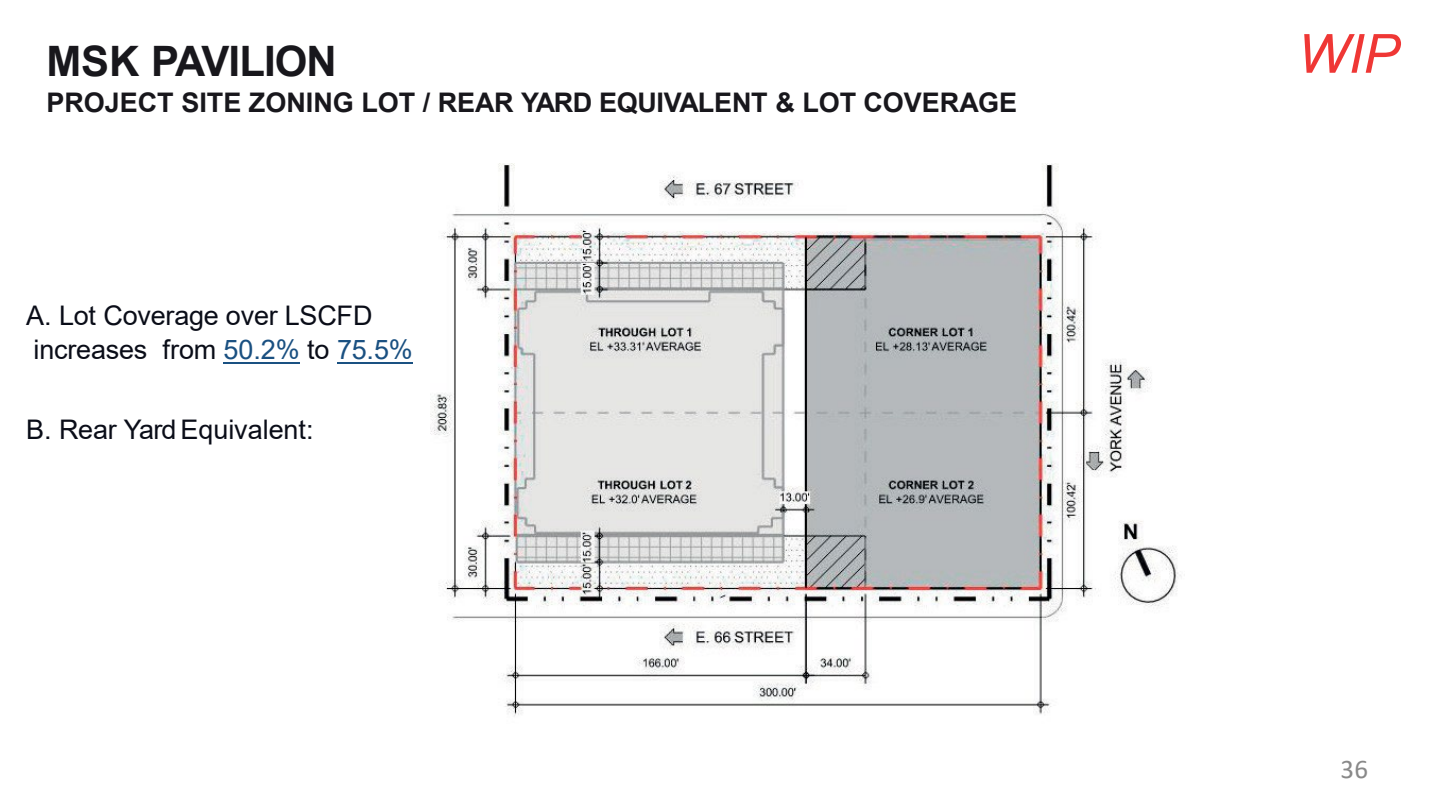
<style>
.page{position:relative;width:1440px;height:810px;background:#fff}
.page>*{position:absolute;margin:0;border:0;box-sizing:border-box;transform-origin:0 0}
.t1{font:italic 54px "Arial";color:#ef3735}
.t2{font:700 42px "Arial";letter-spacing:-.04em;color:#0a0d18}
.t3{font:700 42px "Arial";letter-spacing:-.025em;color:#18171c}
.t4{font:27px "Arial";letter-spacing:-.01em;color:#0a0d18}
.t5{font:700 27px "Arial";color:#18171c}
.t6{font:27px "Calibri";color:#898989}
.s1{color:#1a5081}
</style>
<div class="page">
<hr style="left:224px;top:362px;width:76px;height:2px;background:#1a5182">
<hr style="left:337px;top:362px;width:76px;height:2px;background:#1a5182">
<img style="left:430px;top:164px;width:751px;height:553px">
<p class="t3" style="left:46px;top:32px;width:292px">MSK PAVILION</p>
<p class="t5" style="left:46px;top:83px;width:972px">PROJECT SITE ZONING LOT / REAR YARD EQUIVALENT &amp; LOT COVERAGE</p>
<p class="t2" style="left:46px;top:51px;width:283px">MSK PAVILION</p>
<p class="t4" style="left:26px;top:297px;width:348px">A. Lot Coverage over LSCFD</p>
<p class="t4" style="left:34px;top:331px;width:381px">increases from <span class="s1">50.2%</span> to <span class="s1">75.5%</span></p>
<p class="t4" style="left:26px;top:410px;width:289px">B. Rear YardEquivalent:</p>
<h2 class="t1" style="left:1297px;top:19px;width:103px">WIP</h2>
<p class="t6" style="left:1341px;top:751px;width:29px">36</p>
</div>
